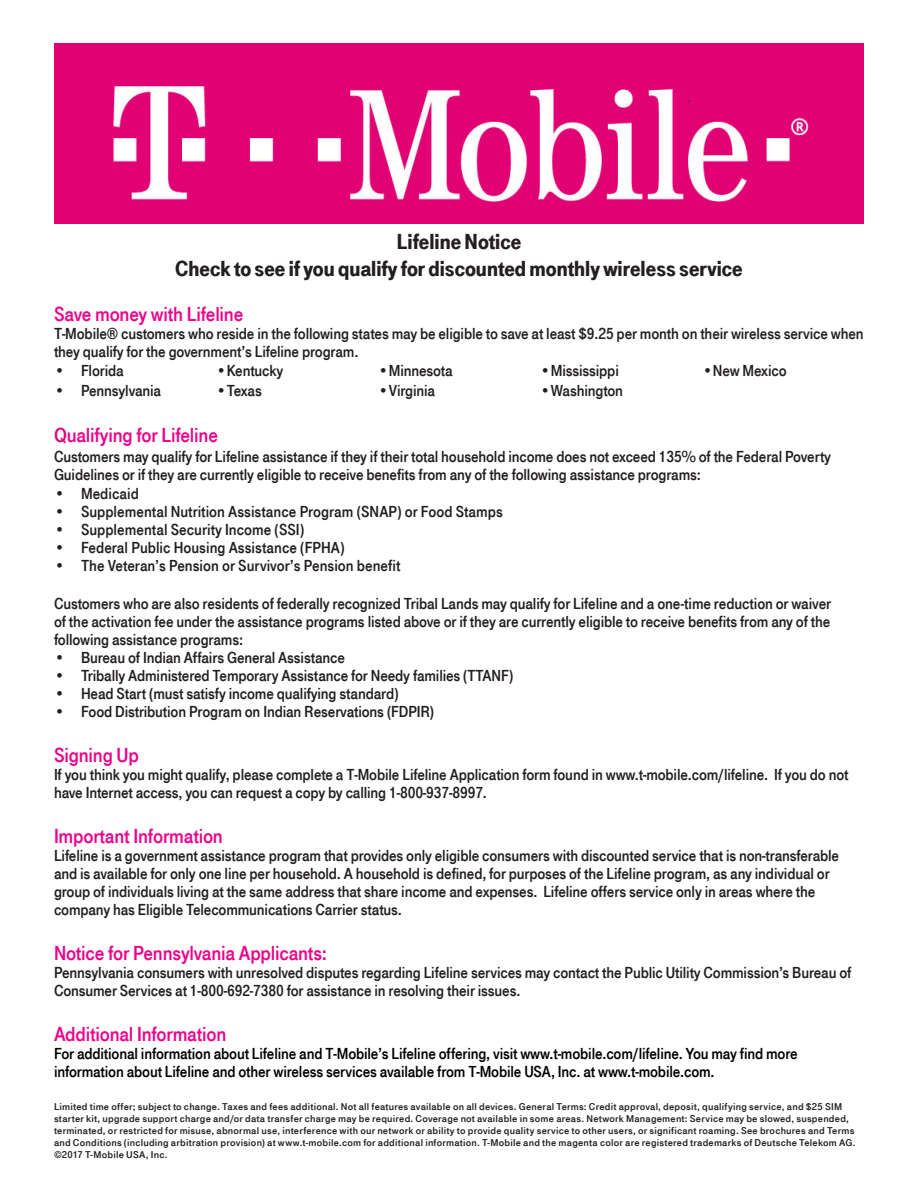
<style>
.page{position:relative;width:918px;height:1188px;background:#fff}
.page>*{position:absolute;margin:0;border:0;box-sizing:border-box;transform-origin:0 0}
.t1{font:22.5px "Tele Grotesk Ultr";color:#231f20}
.Paragraph_Style_1{font:21px "Tele Grotesk Fett";letter-spacing:-.01em;color:#ed028c}
.Paragraph_Style_1-2{font:16.5px/18px "Tele Grotesk Fett";letter-spacing:-.01em;color:#231f20}
.tabs{font:16.5px/18px "Tele Grotesk Fett";letter-spacing:-.01em;color:#231f20;text-align:justify}
.Paragraph_Style_1-3{font:16.5px/18px "Tele Grotesk Fett";letter-spacing:-.01em;color:#000}
.t2{font:10.2px/12px "Tele Grotesk Fett";letter-spacing:.02em;color:#231f20;scale:1.12 1}
.s1{color:#e2027b}
</style>
<div class="page">
<img style="left:54px;top:43px;width:810px;height:180px">
<p class="t1" style="left:397px;top:229px;width:126px">Lifeline Notice</p>
<p class="t1" style="left:175px;top:256px;width:569px">Check to see if you qualify for discounted monthly wireless service</p>
<p class="Paragraph_Style_1" style="left:54px;top:302px;width:191px">Save money with Lifeline</p>
<p class="Paragraph_Style_1-2" style="left:54px;top:325px;width:811px">T-Mobile® customers who reside in the following states may be eligible to save at least $9.25 per month on their wireless service when they qualify for the government’s Lifeline program.</p>
<p class="Paragraph_Style_1-2" style="left:54px;top:362px;width:71px">• Florida</p>
<p class="Paragraph_Style_1-2" style="left:216px;top:362px;width:69px">•Kentucky</p>
<p class="Paragraph_Style_1-2" style="left:378px;top:362px;width:76px">•Minnesota</p>
<p class="Paragraph_Style_1-2" style="left:540px;top:362px;width:80px">•Mississippi</p>
<p class="Paragraph_Style_1-2" style="left:702px;top:362px;width:86px">•New Mexico</p>
<p class="Paragraph_Style_1-2" style="left:54px;top:382px;width:109px">• Pennsylvania</p>
<p class="Paragraph_Style_1-2" style="left:216px;top:382px;width:47px">•Texas</p>
<p class="Paragraph_Style_1-2" style="left:378px;top:382px;width:59px">•Virginia</p>
<p class="Paragraph_Style_1-2" style="left:540px;top:382px;width:85px">•Washington</p>
<p class="Paragraph_Style_1" style="left:54px;top:424px;width:166px"><span class="s1">Q</span>ualifying for Lifeline</p>
<p class="Paragraph_Style_1-2" style="left:54px;top:448px;width:779px">Customers may qualify for Lifeline assistance if they if their total household income does not exceed 135% of the Federal Poverty<br>Guidelines or if they are currently eligible to receive benefits from any of the following assistance programs:</p>
<p class="Paragraph_Style_1-2" style="left:54px;top:485px;width:86px">• Medicaid</p>
<p class="Paragraph_Style_1-2" style="left:54px;top:503px;width:450px">• Supplemental Nutrition Assistance Program (SNAP) or Food Stamps</p>
<p class="Paragraph_Style_1-2" style="left:54px;top:521px;width:252px">• Supplemental Security Income (SSI)</p>
<p class="Paragraph_Style_1-2" style="left:54px;top:539px;width:292px">• Federal Public Housing Assistance (FPHA)</p>
<p class="Paragraph_Style_1-2" style="left:54px;top:557px;width:348px">• The Veteran’s Pension or Survivor’s Pension benefit</p>
<p class="tabs" style="left:54px;top:595px;width:779px">Customers who are also residents of federally recognized Tribal Lands may qualify for Lifeline and a one-time reduction or waiver of the activation fee under the assistance programs listed above or if they are currently eligible to receive benefits from any of the following assistance programs:</p>
<p class="Paragraph_Style_1-2" style="left:54px;top:649px;width:293px">• Bureau of Indian Affairs General Assistance</p>
<p class="Paragraph_Style_1-2" style="left:54px;top:667px;width:461px">• Tribally Administered Temporary Assistance for Needy families (TTANF)</p>
<p class="Paragraph_Style_1-2" style="left:54px;top:685px;width:346px">• Head Start (must satisfy income qualifying standard)</p>
<p class="Paragraph_Style_1-2" style="left:54px;top:703px;width:381px">• Food Distribution Program on Indian Reservations (FDPIR)</p>
<p class="Paragraph_Style_1" style="left:54px;top:743px;width:86px">Signing Up</p>
<p class="Paragraph_Style_1-2" style="left:54px;top:766px;width:796px">If you think you might qualify, please complete a T-Mobile Lifeline Application form found in www.t-mobile.com/lifeline. If you do not have Internet access, you can request a copy by calling 1-800-937-8997.</p>
<p class="Paragraph_Style_1" style="left:54px;top:824px;width:170px">Important Information</p>
<p class="Paragraph_Style_1-2" style="left:54px;top:847px;width:787px">Lifeline is a government assistance program that provides only eligible consumers with discounted service that is non-transferable and is available for only one line per household. A household is defined, for purposes of the Lifeline program, as any individual or group of individuals living at the same address that share income and expenses. Lifeline offers service only in areas where the company has Eligible Telecommunications Carrier status.</p>
<p class="Paragraph_Style_1" style="left:54px;top:941px;width:275px">Notice for Pennsylvania Applicants:</p>
<p class="Paragraph_Style_1-2" style="left:54px;top:964px;width:799px">Pennsylvania consumers with unresolved disputes regarding Lifeline services may contact the Public Utility Commission’s Bureau of<br>Consumer Services at 1-800-692-7380 for assistance in resolving their issues.</p>
<p class="Paragraph_Style_1" style="left:54px;top:1022px;width:174px">Additional Information</p>
<p class="Paragraph_Style_1-3" style="left:54px;top:1045px;width:745px">For additional information about Lifeline and T-Mobile’s Lifeline offering, visit www.t-mobile.com/lifeline. You may find more information about Lifeline and other wireless services available from T-Mobile USA, Inc. at www.t-mobile.com.</p>
<p class="t2" style="left:54px;top:1101px;width:717px">Limited time offer; subject to change. Taxes and fees additional. Not all features available on all devices. General Terms: Credit approval, deposit, qualifying service, and $25 SIM starter kit, upgrade support charge and/or data transfer charge may be required. Coverage not available in some areas. Network Management: Service may be slowed, suspended, terminated, or restricted for misuse, abnormal use, interference with our network or ability to provide quality service to other users, or significant roaming. See brochures and Terms and Conditions (including arbitration provision) at www.t-mobile.com for additional information. T-Mobile and the magenta color are registered trademarks of Deutsche Telekom AG. ©2017 T-Mobile USA, Inc.</p>
</div>
